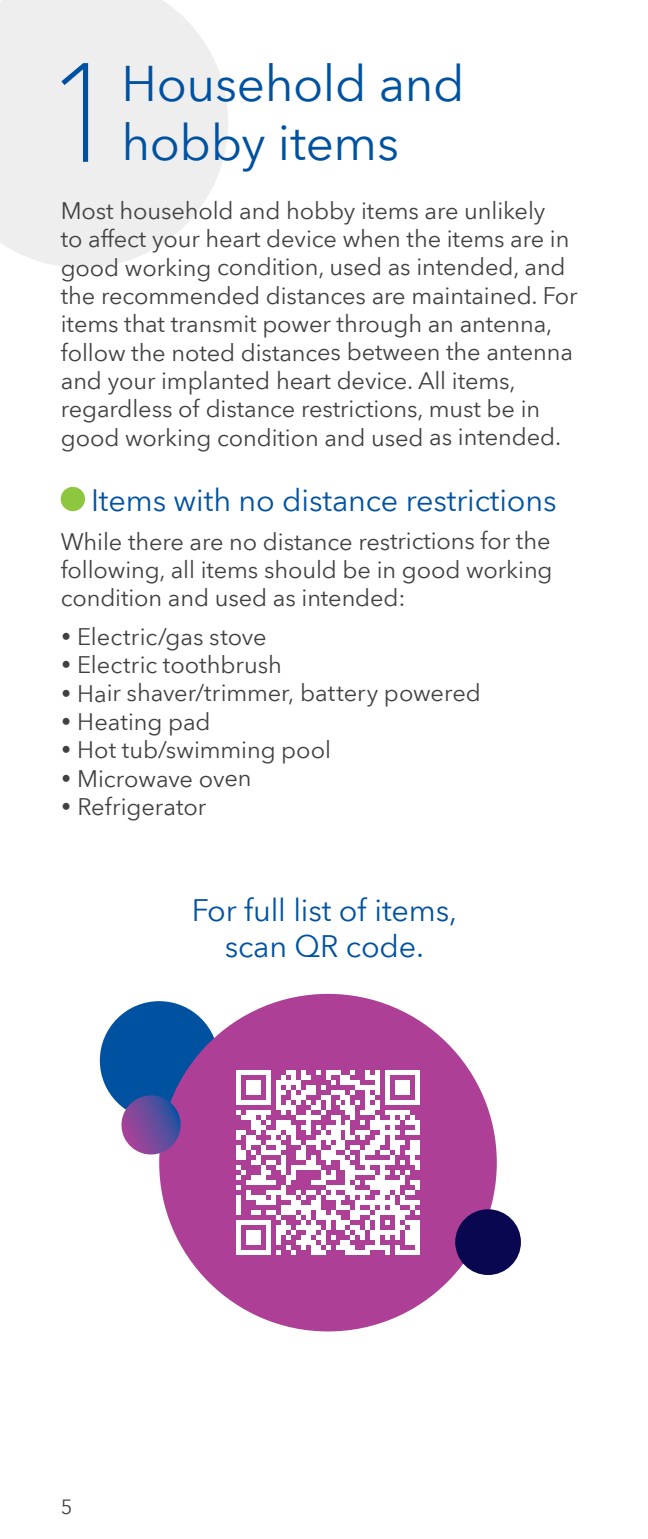
<style>
.page{position:relative;width:648px;height:1539px;background:#fff}
.page>*{position:absolute;margin:0;border:0;box-sizing:border-box;transform-origin:0 0}
.New_Header_Sections{font:100 139.5px "Avenir Next World";color:#0052a1}
.New_Header_Sections-2{font:49.5px/59.4px "Avenir Next World";letter-spacing:-.01em;color:#0052a1}
.New_Body_Copy{font:30.6px "Avenir Next World";letter-spacing:-.005em;color:#0052a1}
.New_Body_Copy-2{font:23.62px/28.3px "Avenir Next World";letter-spacing:-.005em;color:#414142;text-align:justify}
.t1{font:20.25px "Avenir Next World";color:#414142}
</style>
<div class="page">
<div style="left:100px;top:1001px;width:119px;height:119px;background:#0052a1;border-radius:50%"></div>
<svg style="left:0;top:0;width:228px;height:268px;background:#f0f0f0"></svg>
<div style="left:61px;top:487px;width:24px;height:24px;background:#8dc73f;border-radius:50%"></div>
<div style="left:159px;top:994px;width:338px;height:337px;background:#ad3f97;border-radius:50%"></div>
<svg style="left:236px;top:1070px;width:184px;height:185px"></svg>
<div style="left:415px;top:1220px;width:5px;height:35px;background:#fff"></div>
<div style="left:455px;top:1209px;width:66px;height:66px;background:#080750;border-radius:50%"></div>
<svg style="left:117px;top:1095px;width:64px;height:64px"></svg>
<p class="New_Header_Sections" style="left:43px;top:1px;width:80px">1</p>
<p class="New_Header_Sections-2" style="left:121px;top:54px;width:345px">Household and hobby items</p>
<p class="New_Body_Copy-2" style="left:61px;top:197px;width:518px;text-align:left">Most household and hobby items are unlikely<br>to affect your heart device when the items are in good working condition, used as intended, and the recommended distances are maintained. For items that transmit power through an antenna, follow the noted distances between the antenna and your implanted heart device. All items, regardless of distance restrictions, must be in good working condition and used as intended.</p>
<p class="New_Body_Copy" style="left:91px;top:476px;width:467px">Items with no distance restrictions</p>
<p class="New_Body_Copy-2" style="left:61px;top:527px;width:493px">While there are no distance restrictions for the following, all items should be in good working condition and used as intended:</p>
<p class="New_Body_Copy-2" style="left:61px;top:623px;width:207px">• Electric/gas stove</p>
<p class="New_Body_Copy-2" style="left:61px;top:651px;width:223px">• Electric toothbrush</p>
<p class="New_Body_Copy-2" style="left:61px;top:679px;width:422px">• Hair shaver/trimmer, battery powered</p>
<p class="New_Body_Copy-2" style="left:61px;top:708px;width:151px">• Heating pad</p>
<p class="New_Body_Copy-2" style="left:61px;top:736px;width:272px">• Hot tub/swimming pool</p>
<p class="New_Body_Copy-2" style="left:61px;top:764px;width:192px">• Microwave oven</p>
<p class="New_Body_Copy-2" style="left:61px;top:793px;width:147px">• Refrigerator</p>
<p class="New_Body_Copy" style="left:192px;top:885px;width:267px">For full list of items,</p>
<p class="New_Body_Copy" style="left:225px;top:922px;width:201px">scan QR code.</p>
<p class="t1" style="left:61px;top:1491px;width:13px">5</p>
</div>
